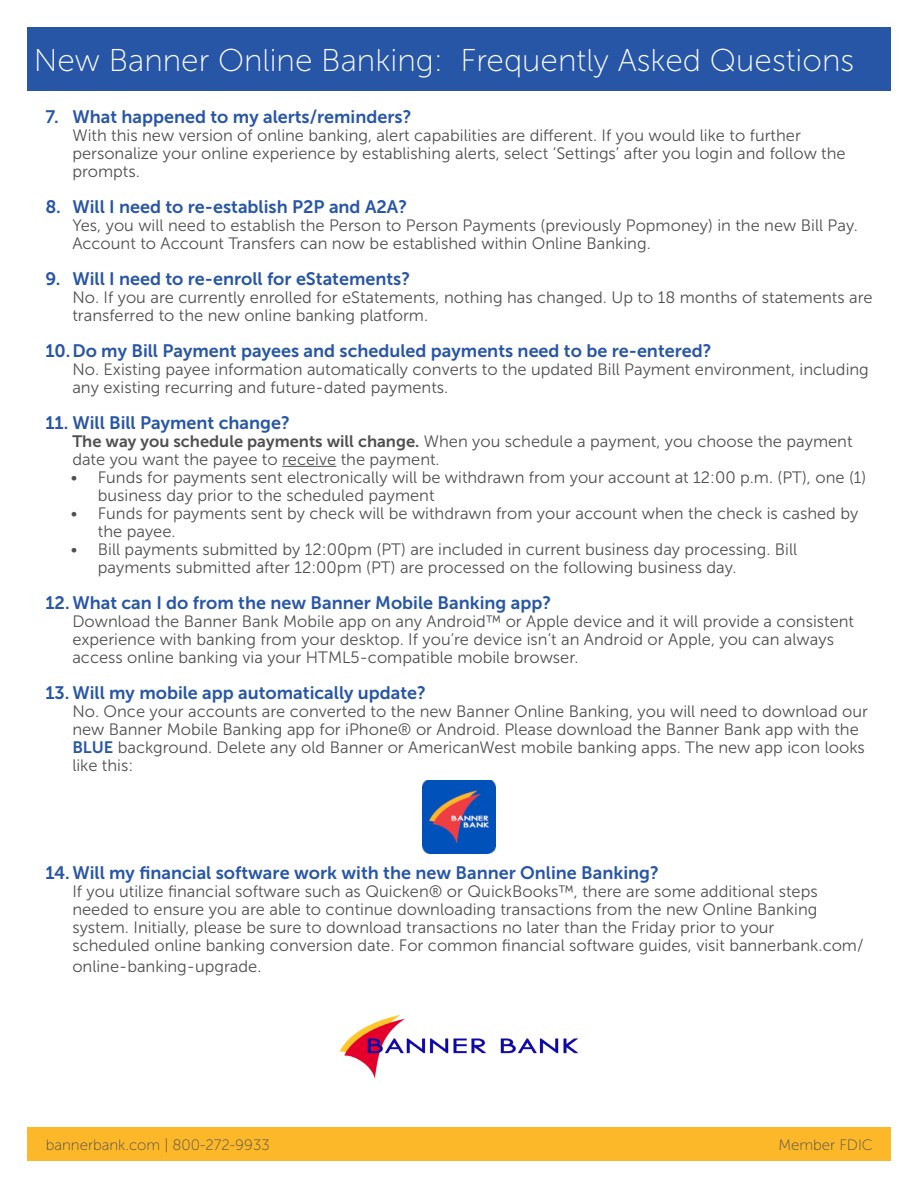
<style>
.page{position:relative;width:918px;height:1188px;background:#fff}
.page>*{position:absolute;margin:0;border:0;box-sizing:border-box;transform-origin:0 0}
.t1{font:31.5px "Museo Sans 100";color:#fff}
.t2{font:18px "Museo Sans 700";color:#2756a7}
.t3{font:16.5px/18px "Museo Sans 300";color:#505050}
.t4{font:15px "Museo Sans 100";color:#505050}
.s1{font-family:"Museo Sans 700"}
.s2{font-family:"Museo Sans 700";color:#2756a7}
</style>
<div class="page">
<div style="left:28px;top:27px;width:863px;height:64px;background:#2756a7"></div>
<div style="left:27px;top:1128px;width:864px;height:33px;background:#fcb828"></div>
<hr style="left:282px;top:466px;width:54px;height:1px;background:#505050">
<img style="left:339px;top:1014px;width:240px;height:65px">
<img style="left:422px;top:780px;width:74px;height:74px">
<p class="t1" style="left:34px;top:43px;width:822px">New Banner Online Banking: Frequently Asked Questions</p>
<p class="t2" style="left:45px;top:106px;width:368px">7. What happened to my alerts/reminders?</p>
<p class="t3" style="left:72px;top:126px;width:775px">With this new version of online banking, alert capabilities are different. If you would like to further personalize your online experience by establishing alerts, select ‘Settings’ after you login and follow the prompts.</p>
<p class="t2" style="left:45px;top:196px;width:363px">8. Will I need to re-establish P2P and A2A?</p>
<p class="t3" style="left:72px;top:216px;width:787px">Yes, you will need to establish the Person to Person Payments (previously Popmoney) in the new Bill Pay.<br>Account to Account Transfers can now be established within Online Banking.</p>
<p class="t2" style="left:45px;top:268px;width:366px">9. Will I need to re-enroll for eStatements?</p>
<p class="t3" style="left:72px;top:288px;width:802px">No. If you are currently enrolled for eStatements, nothing has changed. Up to 18 months of statements are transferred to the new online banking platform.</p>
<p class="t2" style="left:45px;top:340px;width:668px">10.Do my Bill Payment payees and scheduled payments need to be re-entered?</p>
<p class="t3" style="left:72px;top:360px;width:798px">No. Existing payee information automatically converts to the updated Bill Payment environment, including any existing recurring and future-dated payments.</p>
<p class="t2" style="left:45px;top:412px;width:246px">11. Will Bill Payment change?</p>
<p class="t3" style="left:72px;top:432px;width:782px"><span class="s1">The way you schedule payments will change.</span> When you schedule a payment, you choose the payment date you want the payee to receive the payment.</p>
<p class="t3" style="left:98px;top:468px;width:770px;text-indent:-27px">• Funds for payments sent electronically will be withdrawn from your account at 12:00 p.m. (PT), one (1) business day prior to the scheduled payment</p>
<p class="t3" style="left:98px;top:504px;width:762px;text-indent:-27px">• Funds for payments sent by check will be withdrawn from your account when the check is cashed by the payee.</p>
<p class="t3" style="left:98px;top:540px;width:701px;text-indent:-27px">• Bill payments submitted by 12:00pm (PT) are included in current business day processing. Bill payments submitted after 12:00pm (PT) are processed on the following business day.</p>
<p class="t2" style="left:45px;top:592px;width:507px">12.What can I do from the new Banner Mobile Banking app?</p>
<p class="t3" style="left:72px;top:612px;width:783px">Download the Banner Bank Mobile app on any Android™ or Apple device and it will provide a consistent experience with banking from your desktop. If you’re device isn’t an Android or Apple, you can always access online banking via your HTML5-compatible mobile browser.</p>
<p class="t2" style="left:45px;top:682px;width:382px">13. Will my mobile app automatically update?</p>
<p class="t3" style="left:72px;top:702px;width:797px">No. Once your accounts are converted to the new Banner Online Banking, you will need to download our new Banner Mobile Banking app for iPhone® or Android. Please download the Banner Bank app with the <span class="s2">BLUE</span> background. Delete any old Banner or AmericanWest mobile banking apps. The new app icon looks like this:</p>
<p class="t2" style="left:45px;top:862px;width:615px">14.Will my financial software work with the new Banner Online Banking?</p>
<p class="t3" style="left:72px;top:882px;width:793px">If you utilize financial software such as Quicken® or QuickBooks™, there are some additional steps needed to ensure you are able to continue downloading transactions from the new Online Banking system. Initially, please be sure to download transactions no later than the Friday prior to your<br>scheduled online banking conversion date. For common financial software guides, visit bannerbank.com/</p>
<p class="t3" style="left:72px;top:958px;width:191px">online-banking-upgrade.</p>
<p class="t4" style="left:46px;top:1137px;width:225px">bannerbank.com | 800-272-9933</p>
<p class="t4" style="left:778px;top:1137px;width:96px">Member FDIC</p>
</div>
